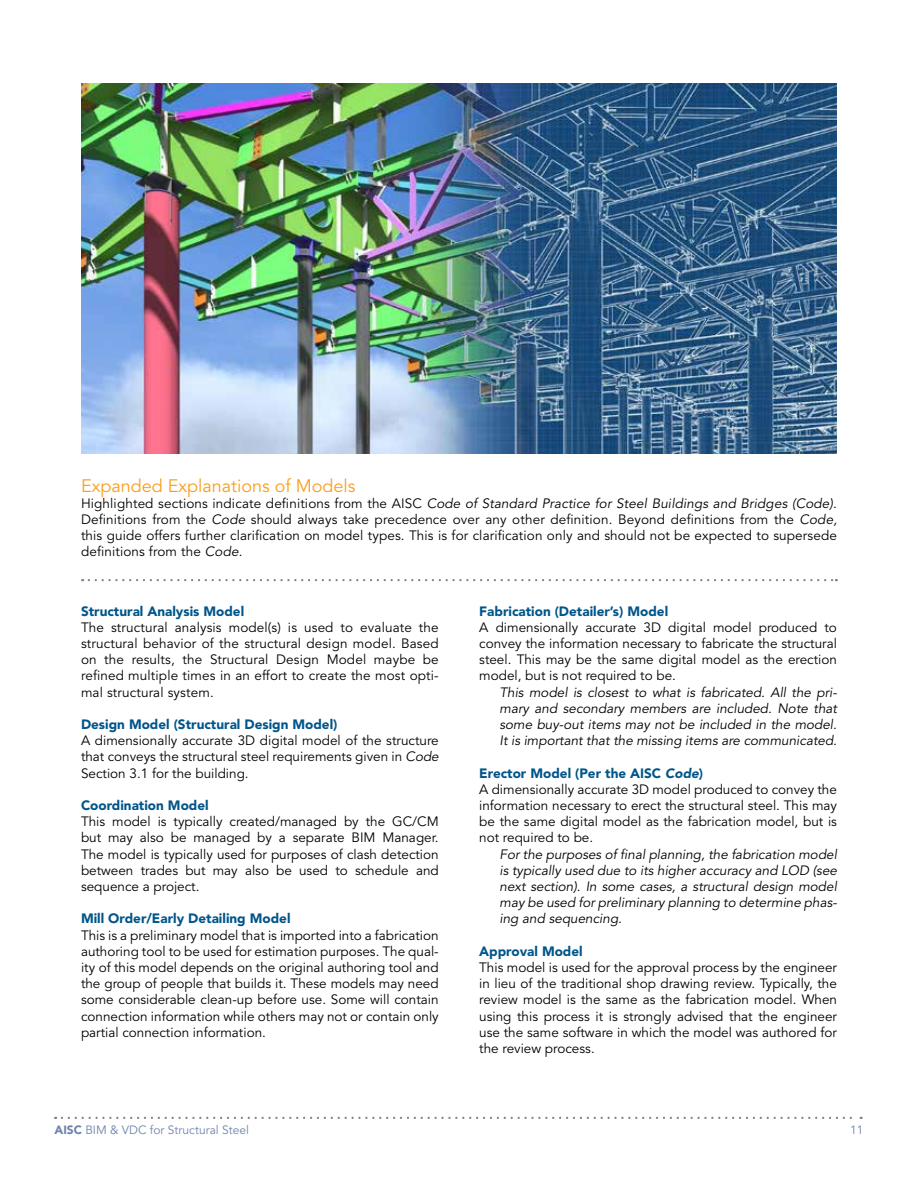
<style>
.page{position:relative;width:918px;height:1188px;background:#fff}
.page>*{position:absolute;margin:0;border:0;box-sizing:border-box;transform-origin:0 0}
.t1{font:18px "Avenir LT Std";color:#f99f1e}
.t2{font:13.5px/16.2px "Avenir LT Std";color:#000;text-align:justify}
.t3{font:italic 13.5px/16.2px "Avenir LT Std";color:#000;text-align:justify}
.t4{font:900 13.5px "Avenir LT Std";color:#00558a}
.t5{font:12px "Avenir LT Std";color:#6e83ab}
.s1{font-style:italic}
.s2{font-weight:900;color:#00558a}
.s3{font-weight:900;font-style:italic;color:#00558a}
.s4{font-weight:900}
</style>
<div class="page">
<svg style="left:62px;top:1117px;width:800px;height:2px"></svg>
<svg style="left:89px;top:579px;width:748px;height:2px"></svg>
<img style="left:81px;top:83px;width:756px;height:370px">
<h1 class="t1" style="left:81px;top:475px;width:276px">Expanded Explanations of Models</h1>
<p class="t2" style="left:81px;top:495px;width:758px">Highlighted sections indicate definitions from the AISC <span class="s1">Code of Standard Practice for Steel Buildings and Bridges (Code)</span>.<br>Definitions from the <span class="s1">Code</span> should always take precedence over any other definition. Beyond definitions from the <span class="s1">Code, </span>this guide offers further clarification on model types. This is for clarification only and should not be expected to supersede definitions from the <span class="s1">Code</span>.</p>
<p class="t4" style="left:81px;top:603px;width:165px">Structural Analysis Model</p>
<p class="t2" style="left:81px;top:619px;width:359px">The structural analysis model(s) is used to evaluate the structural behavior of the structural design model. Based on the results, the Structural Design Model maybe be refined multiple times in an effort to create the most opti&shy;mal structural system.</p>
<p class="t4" style="left:81px;top:716px;width:258px">Design Model (Structural Design Model)</p>
<p class="t2" style="left:81px;top:733px;width:359px">A dimensionally accurate 3D digital model of the structure that conveys the structural steel requirements given in <span class="s1">Code </span>Section 3.1 for the building.</p>
<p class="t4" style="left:81px;top:797px;width:129px">Coordination Model</p>
<p class="t2" style="left:81px;top:814px;width:359px">This model is typically created/managed by the GC/CM but may also be managed by a separate BIM Manager.<br>The model is typically used for purposes of clash detection between trades but may also be used to schedule and sequence a project.</p>
<p class="t4" style="left:81px;top:911px;width:211px">Mill Order/Early Detailing Model</p>
<p class="t2" style="left:81px;top:927px;width:359px">This is a preliminary model that is imported into a fabrication authoring tool to be used for estimation purposes. The qual&shy;ity of this model depends on the original authoring tool and the group of people that builds it. These models may need some considerable clean-up before use. Some will contain connection information while others may not or contain only partial connection information.</p>
<p class="t4" style="left:479px;top:603px;width:190px">Fabrication (Detailer’s) Model</p>
<p class="t2" style="left:479px;top:620px;width:359px">A dimensionally accurate 3D digital model produced to convey the information necessary to fabricate the structural steel. This may be the same digital model as the erection model, but is not required to be.</p>
<p class="t3" style="left:500px;top:684px;width:339px">This model is closest to what is fabricated. All the pri&shy;mary and secondary members are included. Note that some buy-out items may not be included in the model.<br>It is important that the missing items are communicated.</p>
<p class="t2" style="left:479px;top:765px;width:359px;text-align:left"><span class="s2">Erector Model (Per the AISC</span> <span class="s3">Code</span><span class="s2">)<br></span>A dimensionally accurate 3D model produced to convey the information necessary to erect the structural steel. This may be the same digital model as the fabrication model, but is not required to be.</p>
<p class="t3" style="left:500px;top:846px;width:339px">For the purposes of final planning, the fabrication model is typically used due to its higher accuracy and LOD (see next section). In some cases, a structural design model may be used for preliminary planning to determine phas&shy;ing and sequencing.</p>
<p class="t4" style="left:479px;top:943px;width:105px">Approval Model</p>
<p class="t2" style="left:479px;top:960px;width:359px">This model is used for the approval process by the engineer in lieu of the traditional shop drawing review. Typically, the review model is the same as the fabrication model. When using this process it is strongly advised that the engineer use the same software in which the model was authored for the review process.</p>
<p class="t5" style="left:55px;top:1123px;width:196px"><span class="s4">AISC</span> BIM &amp; VDC for Structural Steel</p>
<p class="t5" style="left:850px;top:1123px;width:15px">11</p>
</div>
